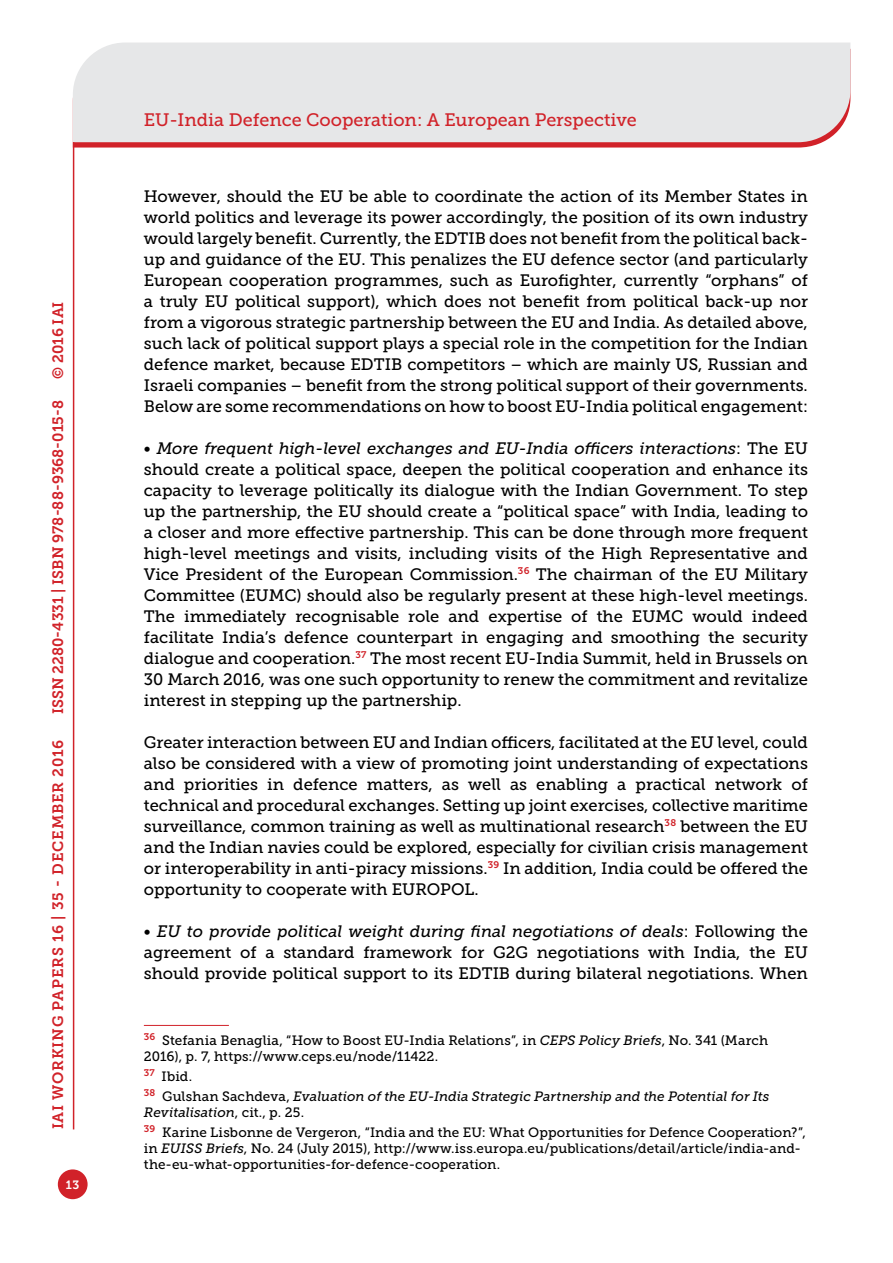
<style>
.page{position:relative;width:893px;height:1263px;background:#fff}
.page>*{position:absolute;margin:0;border:0;box-sizing:border-box;transform-origin:0 0}
.t1{font:18px "Museo Slab 500";color:#d12229}
.t2{font:16.5px/21px "Museo Slab 500";color:#000;text-align:justify}
.t3{font:15px "Museo Slab 700";letter-spacing:.005em;color:#d12229}
.t4{font:15px "Museo Slab 700";letter-spacing:.05em;color:#d12229}
.t5{font:13.5px/16.2px "Museo Slab 500";letter-spacing:.005em;color:#000}
.t6{font:italic 13.5px/19.8px "Museo Slab 500";color:#000}
.t7{font:12px "Museo Slab 700";color:#fff}
.s1{font-style:italic}
.s2{font-style:normal}
</style>
<div class="page">
<svg style="left:74px;top:142px;width:749px;height:6px;background:#d53c42"></svg>
<div style="left:73px;top:43px;width:777px;height:99px;background:#e6e7e8"></div>
<div style="left:58px;top:1169px;width:30px;height:30px;background:#d12229;border-radius:50%"></div>
<hr style="left:73px;top:142px;width:1px;height:987px;background:#d12229">
<hr style="left:144px;top:1025px;width:85px;height:1px;background:#d12229">
<p class="t3" style="left:50px;top:379px;width:79px;rotate:-90deg">© 2016 IAI</p>
<p class="t3" style="left:49px;top:714px;width:315px;rotate:-90deg">ISSN 2280-4331 | ISBN 978-88-9368-015-8</p>
<p class="t4" style="left:50px;top:1129px;width:391px;rotate:-90deg">IAI WORKING PAPERS 16 | 35 - DECEMBER 2016</p>
<p class="t7" style="left:66px;top:1178px;width:15px">13</p>
<p class="t1" style="left:144px;top:110px;width:494px">EU-India Defence Cooperation: A European Perspective</p>
<p class="t2" style="left:144px;top:186px;width:666px">However, should the EU be able to coordinate the action of its Member States in world politics and leverage its power accordingly, the position of its own industry would largely benefit. Currently, the EDTIB does not benefit from the political back&shy;up and guidance of the EU. This penalizes the EU defence sector (and particularly European cooperation programmes, such as Eurofighter, currently “orphans” of a truly EU political support), which does not benefit from political back-up nor from a vigorous strategic partnership between the EU and India. As detailed above, such lack of political support plays a special role in the competition for the Indian defence market, because EDTIB competitors – which are mainly US, Russian and Israeli companies – benefit from the strong political support of their governments.<br>Below are some recommendations on how to boost EU-India political engagement:</p>
<p class="t2" style="left:144px;top:438px;width:666px"><span class="s1">• More frequent high-level exchanges and EU-India officers interactions</span>: The EU should create a political space, deepen the political cooperation and enhance its capacity to leverage politically its dialogue with the Indian Government. To step up the partnership, the EU should create a “political space” with India, leading to a closer and more effective partnership. This can be done through more frequent high-level meetings and visits, including visits of the High Representative and Vice President of the European Commission.<sup>36</sup> The chairman of the EU Military Committee (EUMC) should also be regularly present at these high-level meetings.<br>The immediately recognisable role and expertise of the EUMC would indeed facilitate India’s defence counterpart in engaging and smoothing the security dialogue and cooperation.<sup>37</sup> The most recent EU-India Summit, held in Brussels on 30 March 2016, was one such opportunity to renew the commitment and revitalize interest in stepping up the partnership.</p>
<p class="t2" style="left:144px;top:732px;width:666px">Greater interaction between EU and Indian officers, facilitated at the EU level, could also be considered with a view of promoting joint understanding of expectations and priorities in defence matters, as well as enabling a practical network of technical and procedural exchanges. Setting up joint exercises, collective maritime surveillance, common training as well as multinational research<sup>38</sup> between the EU and the Indian navies could be explored, especially for civilian crisis management or interoperability in anti-piracy missions.<sup>39</sup> In addition, India could be offered the opportunity to cooperate with EUROPOL.</p>
<p class="t2" style="left:144px;top:920px;width:665px"><span class="s1">• EU to provide political weight during final negotiations of deals</span>: Following the agreement of a standard framework for G2G negotiations with India, the EU should provide political support to its EDTIB during bilateral negotiations. When</p>
<p class="t5" style="left:144px;top:1032px;width:626px"><sup>36</sup> Stefania Benaglia, “How to Boost EU-India Relations”, in <span class="s1">CEPS Policy Briefs</span>, No. 341 (March<br>2016), p. 7, https://www.ceps.eu/node/11422.</p>
<p class="t6" style="left:144px;top:1067px;width:627px"><sup>37</sup> <span class="s2">Ibid.<br></span><sup>38</sup> <span class="s2">Gulshan Sachdeva,</span> Evaluation of the EU-India Strategic Partnership and the Potential for Its</p>
<p class="t5" style="left:144px;top:1103px;width:664px;line-height:19.8px"><span class="s1">Revitalisation</span>, cit., p. 25.<br><sup>39</sup> Karine Lisbonne de Vergeron, “India and the EU: What Opportunities for Defence Cooperation?”,</p>
<p class="t5" style="left:144px;top:1140px;width:659px">in <span class="s1">EUISS Briefs</span>, No. 24 (July 2015), http://www.iss.europa.eu/publications/detail/article/india-and&shy;the-eu-what-opportunities-for-defence-cooperation.</p>
</div>
